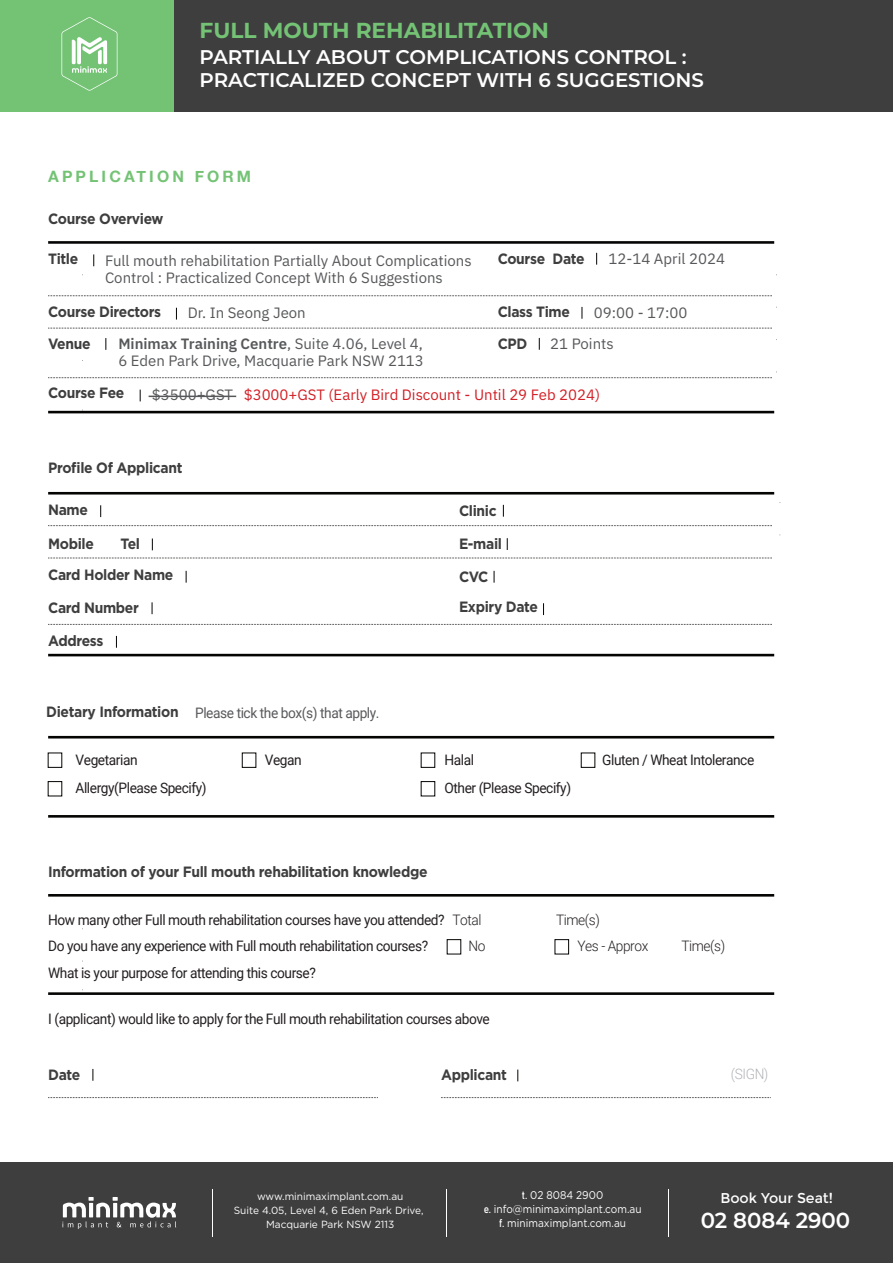
<style>
.page{position:relative;width:893px;height:1263px;background:#fff}
.page>*{position:absolute;margin:0;border:0;box-sizing:border-box;transform-origin:0 0}
.t1{font:700 21.75px "Montserrat";color:#74c375}
.t2{font:600 21.75px "Montserrat";color:#fff}
.t3{font:600 19.8px/23.7px "Montserrat";color:#fff}
.t4{font:700 15.75px "Helvetica Neue";letter-spacing:.2em;color:#74c375}
.t5{font:15px/31.2px "IBM Plex Sans";color:#57585a}
.t6{font:15px "IBM Plex Sans";color:#d22026}
.t7{font:700 14.85px/32.4px "Gotham";letter-spacing:-.025em;color:#3e3e3f;scale:.93 1}
.t8{font:14.4px/26.4px "Roboto";letter-spacing:-.03em;color:#231f20;scale:.95 1}
.t9{font:14.4px "Roboto";letter-spacing:-.03em;color:#58595b;scale:.95 1}
.t10{font:300 14.4px "Roboto";letter-spacing:-.03em;color:#231f20;scale:.95 1}
.t11{font:300 14.4px "Roboto";color:#b1b3b6;scale:.95 1}
.t12{font:14.25px "Montserrat";color:#fff}
.t13{font:11.25px/14px "Gotham";color:#fff;text-align:center;scale:.9 1}
.t14{font:10.35px/14px "Gotham";color:#fff;text-align:center}
.s1{font-weight:600}
.s2{color:#57585a}
.s3{font-family:"Gotham";font-weight:700;font-size:14.85px;color:#3e3e3f}
.s4{font-family:"Bahnschrift"}
</style>
<div class="page">
<div style="left:447px;top:939px;width:14px;height:15px;border:1px solid #040503"></div>
<div style="left:555px;top:939px;width:14px;height:15px;border:1px solid #040503"></div>
<svg style="left:48px;top:1097px;width:330px;height:1px"></svg>
<svg style="left:441px;top:1097px;width:329px;height:1px"></svg>
<hr style="left:48px;top:992px;width:726px;height:3px;background:#040503">
<hr style="left:48px;top:241px;width:726px;height:3px;background:#040503">
<svg style="left:596px;top:253px;width:1px;height:12px"></svg>
<svg style="left:93px;top:254px;width:1px;height:12px"></svg>
<hr style="left:48px;top:894px;width:726px;height:3px;background:#040503">
<div style="left:242px;top:753px;width:14px;height:14px;border:1px solid #040503"></div>
<div style="left:421px;top:781px;width:14px;height:15px;border:1px solid #040503"></div>
<div style="left:48px;top:781px;width:14px;height:15px;border:1px solid #040503"></div>
<hr style="left:48px;top:736px;width:726px;height:2px;background:#040503">
<hr style="left:48px;top:815px;width:726px;height:3px;background:#040503">
<svg style="left:518px;top:1069px;width:1px;height:12px"></svg>
<svg style="left:93px;top:1069px;width:1px;height:12px"></svg>
<hr style="left:48px;top:492px;width:726px;height:2px;background:#040503">
<hr style="left:48px;top:654px;width:726px;height:2px;background:#040503">
<svg style="left:48px;top:525px;width:724px;height:1px"></svg>
<svg style="left:48px;top:558px;width:724px;height:1px"></svg>
<svg style="left:48px;top:624px;width:724px;height:1px"></svg>
<svg style="left:152px;top:538px;width:1px;height:12px"></svg>
<svg style="left:152px;top:602px;width:1px;height:12px"></svg>
<svg style="left:116px;top:636px;width:1px;height:12px"></svg>
<svg style="left:507px;top:538px;width:1px;height:12px"></svg>
<svg style="left:543px;top:603px;width:1px;height:12px"></svg>
<svg style="left:186px;top:571px;width:1px;height:12px"></svg>
<svg style="left:494px;top:571px;width:1px;height:12px"></svg>
<svg style="left:503px;top:505px;width:1px;height:12px"></svg>
<svg style="left:100px;top:505px;width:1px;height:12px"></svg>
<svg style="left:48px;top:295px;width:724px;height:1px"></svg>
<svg style="left:48px;top:328px;width:724px;height:1px"></svg>
<svg style="left:48px;top:372px;width:729px;height:6px"></svg>
<svg style="left:582px;top:307px;width:1px;height:12px"></svg>
<svg style="left:539px;top:338px;width:1px;height:12px"></svg>
<svg style="left:176px;top:308px;width:1px;height:12px"></svg>
<svg style="left:106px;top:338px;width:1px;height:12px"></svg>
<hr style="left:48px;top:411px;width:726px;height:2px;background:#040503">
<hr style="left:149px;top:396px;width:87px;height:1px;background:#57585a">
<div style="left:0;top:1162px;width:893px;height:101px;background:#3e3e3f"></div>
<svg style="left:62px;top:1197px;width:114px;height:32px"></svg>
<hr style="left:446px;top:1189px;width:1px;height:48px;background:#fff">
<hr style="left:669px;top:1189px;width:1px;height:48px;background:#fff">
<hr style="left:212px;top:1189px;width:1px;height:48px;background:#fff">
<div style="left:0;top:0;width:207px;height:112px;background:#74c375"></div>
<div style="left:174px;top:0;width:719px;height:112px;background:#3e3e3f"></div>
<svg style="left:61px;top:17px;width:56px;height:74px"></svg>
<h1 class="t1" style="left:200px;top:15px;width:351px">FULL MOUTH REHABILITATION</h1>
<h2 class="t3" style="left:200px;top:44px;width:506px">PARTIALLY ABOUT COMPLICATIONS CONTROL :<br>PRACTICALIZED CONCEPT WITH 6 SUGGESTIONS</h2>
<p class="t4" style="left:48px;top:167px;width:204px">APPLICATION FORM</p>
<p class="t7" style="left:48px;top:202px;width:126px">Course Overview</p>
<p class="t5" style="left:105px;top:251px;width:368px;line-height:17.1px">Full mouth rehabilitation Partially About Complications<br>Control : Practicalized Concept With 6 Suggestions</p>
<p class="t5" style="left:608px;top:242px;width:118px">12-14 April 2024</p>
<p class="t7" style="left:48px;top:243px;width:34px">Title</p>
<p class="t7" style="left:498px;top:242px;width:95px">Course Date</p>
<p class="t7" style="left:48px;top:296px;width:123px">Course Directors</p>
<p class="t7" style="left:498px;top:295px;width:79px">Class Time</p>
<p class="t7" style="left:48px;top:327px;width:47px">Venue</p>
<p class="t7" style="left:498px;top:327px;width:33px">CPD</p>
<p class="t5" style="left:550px;top:295px;width:139px;text-indent:44px">09:00 - 17:00<br>21 Points</p>
<p class="t5" style="left:118px;top:296px;width:306px;text-indent:70px">Dr. In Seong Jeon<br><span class="s1">Minimax Training Centre</span>, Suite 4.06, Level 4,</p>
<p class="t5" style="left:118px;top:344px;width:307px">6 Eden Park Drive, Macquarie Park NSW 2113</p>
<p class="t7" style="left:48px;top:376px;width:84px">Course Fee</p>
<p class="t6" style="left:152px;top:384px;width:450px"><span class="s2">$3500+GST</span> $3000+GST (Early Bird Discount - Until 29 Feb 2024)</p>
<p class="t7" style="left:48px;top:451px;width:146px">Profile Of Applicant</p>
<p class="t7" style="left:48px;top:493px;width:44px">Name</p>
<p class="t7" style="left:459px;top:495px;width:42px">Clinic</p>
<p class="t7" style="left:459px;top:528px;width:48px">E-mail<br>CVC</p>
<p class="t7" style="left:459px;top:591px;width:86px">Expiry Date</p>
<p class="t7" style="left:48px;top:528px;width:136px;line-height:30.8px;text-indent:72px">Tel<br>Card Holder Name</p>
<p class="t7" style="left:48px;top:591px;width:99px">Card Number</p>
<p class="t7" style="left:48px;top:624px;width:61px">Address</p>
<p class="t7" style="left:48px;top:527px;width:51px">Mobile</p>
<p class="t9" style="left:46px;top:703px;width:352px"><span class="s3">Dietary Information</span> Please tick the box(s) that apply.</p>
<p class="t8" style="left:76px;top:746px;width:67px">Vegetarian</p>
<p class="t8" style="left:265px;top:746px;width:40px">Vegan</p>
<p class="t8" style="left:76px;top:774px;width:139px">Allergy(Please Specify)</p>
<p class="t8" style="left:444px;top:746px;width:33px">Halal</p>
<p class="t8" style="left:602px;top:746px;width:161px">Gluten / Wheat Intolerance</p>
<p class="t8" style="left:444px;top:774px;width:135px">Other (Please Specify)</p>
<p class="t7" style="left:48px;top:855px;width:410px">Information of your Full mouth rehabilitation knowledge</p>
<p class="t10" style="left:452px;top:909px;width:32px">Total</p>
<p class="t10" style="left:556px;top:909px;width:48px">Time(s)</p>
<p class="t10" style="left:468px;top:936px;width:19px">No</p>
<p class="t10" style="left:577px;top:936px;width:76px">Yes - Approx</p>
<p class="t10" style="left:681px;top:936px;width:48px">Time(s)</p>
<p class="t8" style="left:48px;top:906px;width:419px">How many other Full mouth rehabilitation courses have you attended?<br>Do you have any experience with Full mouth rehabilitation courses?<br>What is your purpose for attending this course?</p>
<p class="t8" style="left:48px;top:1005px;width:466px">I (applicant) would like to apply for the Full mouth rehabilitation courses above</p>
<p class="t7" style="left:48px;top:1058px;width:36px">Date</p>
<p class="t7" style="left:441px;top:1058px;width:72px">Applicant</p>
<p class="t11" style="left:731px;top:1063px;width:41px">(SIGN)</p>
<p class="t14" style="left:234px;top:1189px;width:191px">www.minimaximplant.com.au<br>Suite 4.05, Level 4, 6 Eden Park Drive,<br>Macquarie Park NSW 2113</p>
<p class="t13" style="left:484px;top:1188px;width:177px"><span class="s4">t.</span> 02 8084 2900<br><span class="s4">e.</span> info@minimaximplant.com.au <span class="s4">f.</span> minimaximplant.com.au</p>
<p class="t12" style="left:720px;top:1189px;width:114px">Book Your Seat!</p>
<h1 class="t2" style="left:701px;top:1205px;width:151px">02 8084 2900</h1>
</div>
